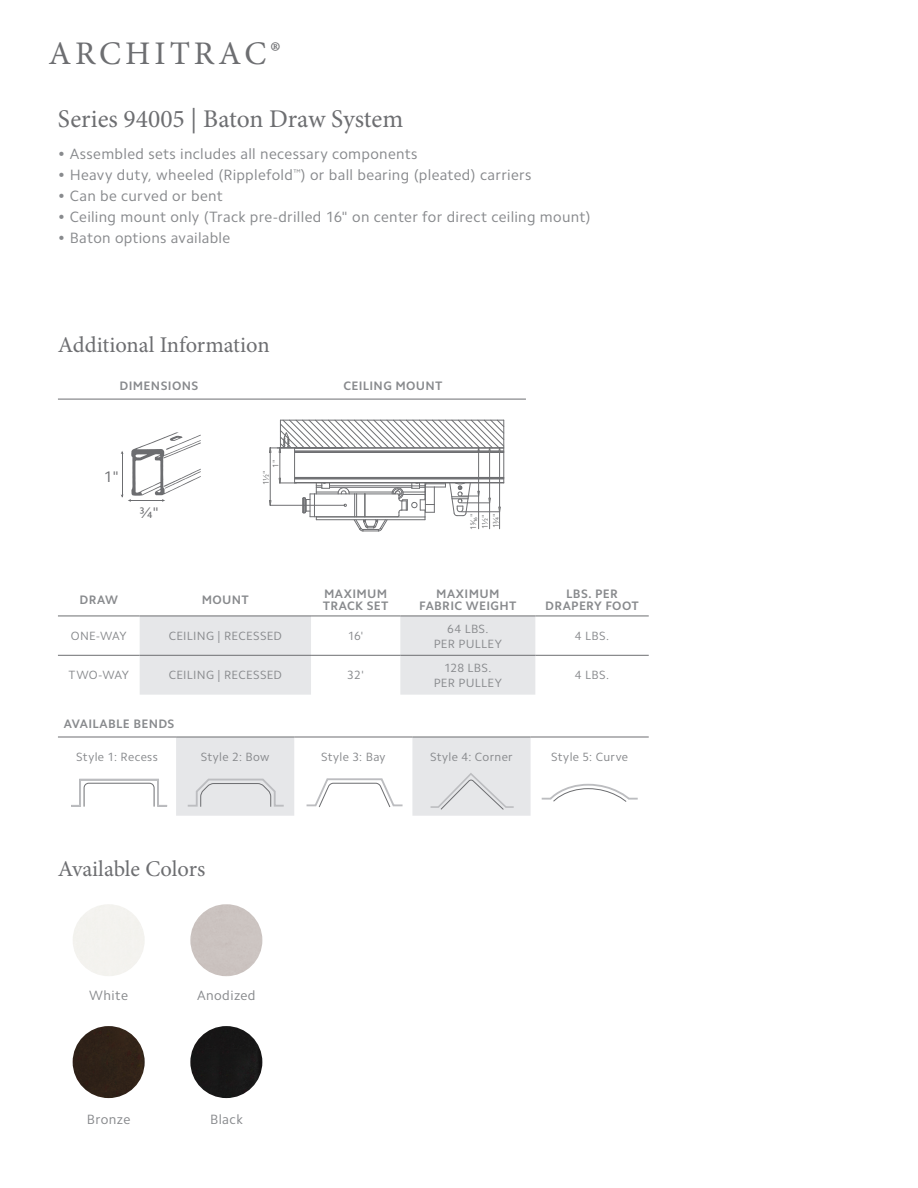
<style>
.page{position:relative;width:918px;height:1188px;background:#fff}
.page>*{position:absolute;margin:0;border:0;box-sizing:border-box;transform-origin:0 0}
.t1{font:33px "Minion Pro";letter-spacing:.12em;color:#6d6e71}
.t2{font:25.5px "Minion Pro";color:#6d6e71}
.t3{font:22.5px "Minion Pro";letter-spacing:-.005em;color:#6d6e71}
.t4{font:15.45px "Camphor Std";color:#6c6d70}
.t5{font:15px "Camphor Std";letter-spacing:.02em;color:#888a8d}
.t6{font:13.5px "Camphor Std";letter-spacing:.03em;color:#888a8d}
.t7{font:700 12.3px "Camphor Std";letter-spacing:.03em;color:#888a8d}
.t8{font:12px "Camphor Std";letter-spacing:.025em;color:#888a8d}
.t9{font:8.1px/11.2px "Camphor Std";color:#6f7072}
</style>
<div class="page">
<hr style="left:58px;top:399px;width:202px;height:1px;background:#6d6e71">
<hr style="left:260px;top:399px;width:266px;height:1px;background:#6d6e71">
<svg style="left:140px;top:616px;width:395px;height:79px"></svg>
<hr style="left:58px;top:655px;width:82px;height:1px;background:#6d6e71">
<hr style="left:140px;top:655px;width:171px;height:1px;background:#6d6e71">
<hr style="left:311px;top:655px;width:89px;height:1px;background:#6d6e71">
<hr style="left:400px;top:655px;width:135px;height:1px;background:#6d6e71">
<hr style="left:535px;top:655px;width:114px;height:1px;background:#6d6e71">
<hr style="left:58px;top:615px;width:82px;height:1px;background:#6d6e71">
<hr style="left:140px;top:615px;width:171px;height:1px;background:#6d6e71">
<hr style="left:311px;top:615px;width:89px;height:1px;background:#6d6e71">
<hr style="left:400px;top:615px;width:135px;height:1px;background:#6d6e71">
<hr style="left:535px;top:615px;width:114px;height:1px;background:#6d6e71">
<hr style="left:58px;top:737px;width:118px;height:1px;background:#6d6e71">
<hr style="left:531px;top:737px;width:118px;height:1px;background:#6d6e71">
<svg style="left:541px;top:783px;width:97px;height:19px"></svg>
<div style="left:73px;top:1026px;width:72px;height:72px;background:#302218;border-radius:36px"></div>
<div style="left:190px;top:1026px;width:72px;height:72px;background:#171717;border-radius:36px"></div>
<div style="left:190px;top:904px;width:72px;height:72px;background:#cbc3c0;border-radius:36px"></div>
<svg style="left:71px;top:778px;width:97px;height:29px"></svg>
<svg style="left:176px;top:737px;width:355px;height:79px"></svg>
<svg style="left:121px;top:433px;width:80px;height:69px"></svg>
<hr style="left:270px;top:448px;width:1px;height:57px;background:#6e6f72">
<hr style="left:270px;top:505px;width:74px;height:1px;background:#6e6f72">
<svg style="left:279px;top:420px;width:225px;height:112px"></svg>
<hr style="left:478px;top:448px;width:1px;height:81px;background:#6e6f72">
<hr style="left:270px;top:448px;width:74px;height:1px;background:#6e6f72">
<hr style="left:504px;top:420px;width:1px;height:63px;background:#6e6f72">
<p class="t1" style="left:48px;top:31px;width:234px">ARCHITRAC®</p>
<p class="t2" style="left:58px;top:101px;width:347px">Series 94005 | Baton Draw System</p>
<p class="t5" style="left:58px;top:145px;width:361px">• Assembled sets includes all necessary components</p>
<p class="t5" style="left:58px;top:166px;width:475px">• Heavy duty, wheeled (Ripplefold<sup>™</sup>) or ball bearing (pleated) carriers</p>
<p class="t5" style="left:58px;top:187px;width:166px">• Can be curved or bent</p>
<p class="t5" style="left:58px;top:208px;width:534px">• Ceiling mount only (Track pre-drilled 16" on center for direct ceiling mount)</p>
<p class="t5" style="left:58px;top:229px;width:174px">• Baton options available</p>
<p class="t3" style="left:58px;top:329px;width:213px">Additional Information</p>
<p class="t7" style="left:120px;top:378px;width:80px">DIMENSIONS</p>
<p class="t7" style="left:343px;top:378px;width:101px">CEILING MOUNT</p>
<p class="t4" style="left:104px;top:468px;width:17px">1"</p>
<p class="t4" style="left:139px;top:503px;width:21px">¾"</p>
<p class="t9" style="left:270px;top:468px;width:10px;rotate:-90deg">1"</p>
<p class="t9" style="left:260px;top:485px;width:16px;rotate:-90deg">1½"</p>
<p class="t7" style="left:80px;top:592px;width:40px">DRAW</p>
<p class="t7" style="left:202px;top:592px;width:49px">MOUNT</p>
<p class="t7" style="left:324px;top:586px;width:65px">MAXIMUM</p>
<p class="t7" style="left:323px;top:598px;width:67px">TRACK SET</p>
<p class="t8" style="left:71px;top:629px;width:57px">ONE-WAY</p>
<p class="t8" style="left:169px;top:629px;width:115px">CEILING | RECESSED</p>
<p class="t8" style="left:348px;top:629px;width:17px">16'</p>
<p class="t8" style="left:69px;top:668px;width:62px">TWO-WAY</p>
<p class="t8" style="left:169px;top:668px;width:115px">CEILING | RECESSED</p>
<p class="t8" style="left:347px;top:668px;width:18px">32'</p>
<p class="t9" style="left:468px;top:530px;width:18px;rotate:-90deg">15⁄₁₆"<br>1½"<br>1¾"</p>
<p class="t7" style="left:436px;top:586px;width:65px">MAXIMUM</p>
<p class="t7" style="left:419px;top:598px;width:99px">FABRIC WEIGHT</p>
<p class="t8" style="left:447px;top:621px;width:43px">64 LBS.</p>
<p class="t8" style="left:434px;top:636px;width:70px">PER PULLEY</p>
<p class="t8" style="left:444px;top:661px;width:49px">128 LBS.</p>
<p class="t8" style="left:434px;top:676px;width:70px">PER PULLEY</p>
<p class="t7" style="left:566px;top:586px;width:53px">LBS. PER</p>
<p class="t7" style="left:545px;top:598px;width:95px">DRAPERY FOOT</p>
<p class="t8" style="left:575px;top:629px;width:36px">4 LBS.</p>
<p class="t8" style="left:575px;top:668px;width:36px">4 LBS.</p>
<p class="t7" style="left:64px;top:716px;width:112px">AVAILABLE BENDS</p>
<p class="t8" style="left:76px;top:750px;width:83px">Style 1: Recess</p>
<p class="t8" style="left:201px;top:750px;width:70px">Style 2: Bow</p>
<p class="t8" style="left:321px;top:750px;width:66px">Style 3: Bay</p>
<p class="t8" style="left:430px;top:750px;width:84px">Style 4: Corner</p>
<p class="t8" style="left:551px;top:750px;width:78px">Style 5: Curve</p>
<p class="t3" style="left:58px;top:854px;width:149px">Available Colors</p>
<p class="t6" style="left:89px;top:988px;width:40px">White</p>
<p class="t6" style="left:197px;top:988px;width:60px">Anodized</p>
<p class="t6" style="left:87px;top:1112px;width:45px">Bronze</p>
<p class="t6" style="left:210px;top:1112px;width:34px">Black</p>
</div>
